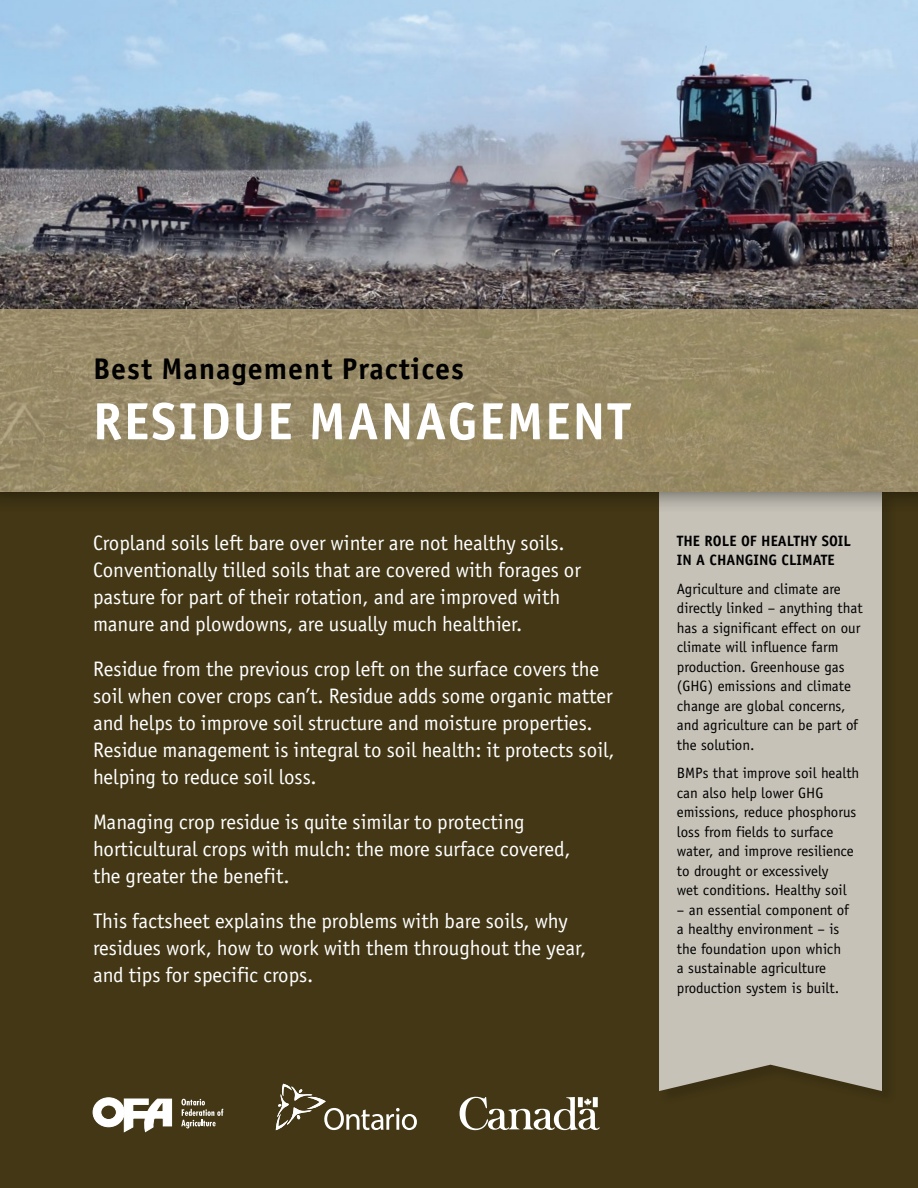
<style>
.page{position:relative;width:918px;height:1188px;background:#fff}
.page>*{position:absolute;margin:0;border:0;box-sizing:border-box;transform-origin:0 0}
.t1{font:700 52.5px "Officina Sans";letter-spacing:.035em;color:#fff}
.t2{font:700 30px "Officina Sans";letter-spacing:.035em;color:#000}
.Intro{font:21px/27px "Officina Sans";color:#fff}
.Body{font:15px/19.5px "Officina Sans";color:#000}
.t3{font:700 15px/19.5px "Officina Sans";color:#000}
</style>
<div class="page">
<div style="left:0;top:492px;width:918px;height:696px;background:#433715"></div>
<div style="left:659px;top:492px;width:239px;height:614px;background:#3f3414"></div>
<div style="left:659px;top:514px;width:223px;height:577px;background:#c6c2b8"></div>
<img style="left:0;top:0;width:918px;height:287px">
<svg style="left:276px;top:1084px;width:141px;height:46px"></svg>
<svg style="left:460px;top:1097px;width:140px;height:33px"></svg>
<svg style="left:93px;top:1097px;width:79px;height:35px"></svg>
<svg style="left:181px;top:1099px;width:42px;height:29px"></svg>
<div style="left:0;top:287px;width:918px;height:227px;background:#000;opacity:.75"></div>
<svg style="left:0;top:309px;width:918px;height:183px;background:#998b67"></svg>
<h1 class="t2" style="left:93px;top:350px;width:373px">Best Management Practices</h1>
<h1 class="t1" style="left:93px;top:389px;width:539px">RESIDUE MANAGEMENT</h1>
<p class="Intro" style="left:93px;top:529px;width:490px">Cropland soils left bare over winter are not healthy soils.<br>Conventionally tilled soils that are covered with forages or pasture for part of their rotation, and are improved with manure and plowdowns, are usually much healthier.</p>
<p class="Intro" style="left:93px;top:655px;width:523px">Residue from the previous crop left on the surface covers the soil when cover crops can’t. Residue adds some organic matter and helps to improve soil structure and moisture properties.<br>Residue management is integral to soil health: it protects soil, helping to reduce soil loss.</p>
<p class="Intro" style="left:93px;top:808px;width:479px">Managing crop residue is quite similar to protecting horticultural crops with mulch: the more surface covered, the greater the benefit.</p>
<p class="Intro" style="left:93px;top:907px;width:495px">This factsheet explains the problems with bare soils, why residues work, how to work with them throughout the year, and tips for specific crops.</p>
<h2 class="t3" style="left:677px;top:531px;width:176px">THE ROLE OF HEALTHY SOIL<br>IN A CHANGING CLIMATE</h2>
<p class="Body" style="left:677px;top:579px;width:187px">Agriculture and climate are directly linked – anything that has a significant effect on our climate will influence farm production. Greenhouse gas (GHG) emissions and climate change are global concerns, and agriculture can be part of the solution.</p>
<p class="Body" style="left:677px;top:764px;width:184px">BMPs that improve soil health can also help lower GHG emissions, reduce phosphorus loss from fields to surface water, and improve resilience to drought or excessively<br>wet conditions. Healthy soil</p>
<p class="Body" style="left:677px;top:900px;width:174px">– an essential component of a healthy environment – is the foundation upon which a sustainable agriculture production system is built.</p>
</div>
